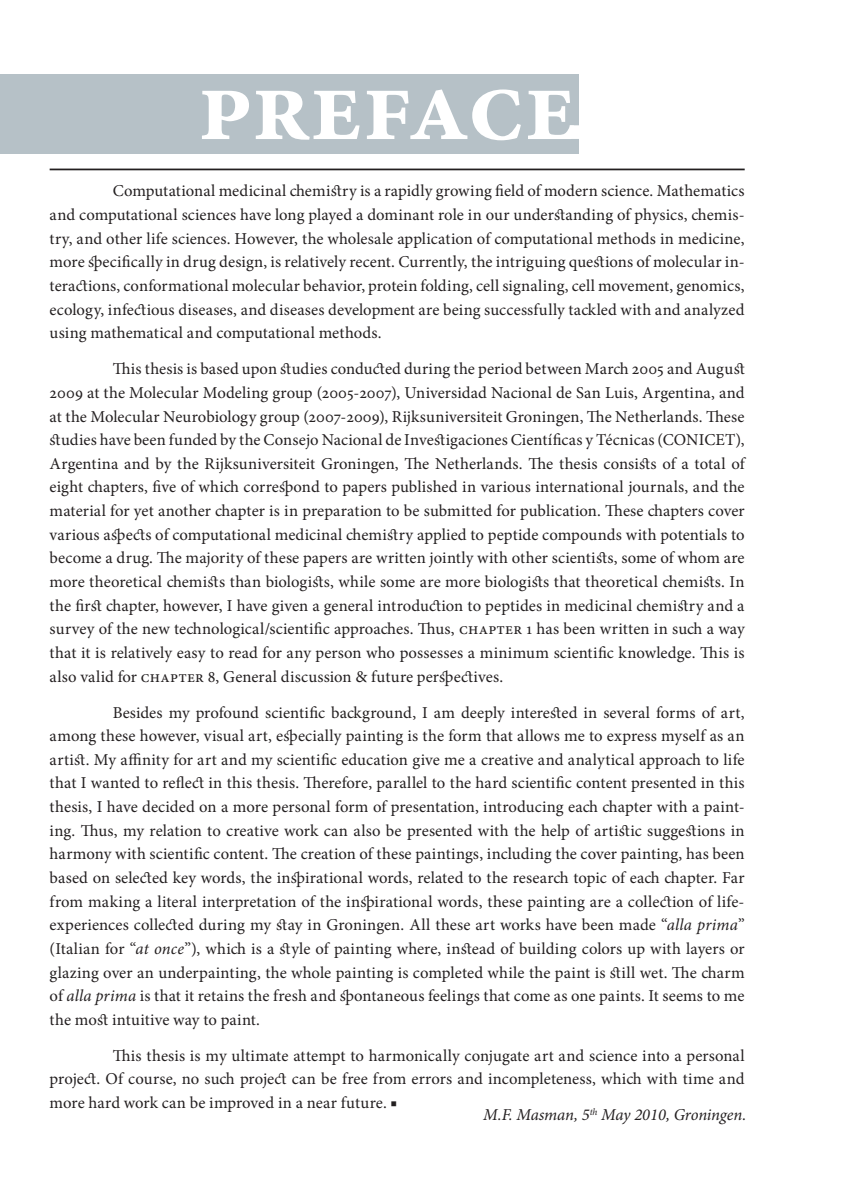
<style>
.page{position:relative;width:844px;height:1191px;background:#fff}
.page>*{position:absolute;margin:0;border:0;box-sizing:border-box;transform-origin:0 0}
.CN{font:700 101.5px "Minion Pro";letter-spacing:-.015em;color:#fff}
.Body_Text{font:16.62px/23.6px "Minion Pro";letter-spacing:.01em;color:#231f20;text-align:justify}
.t1{font:italic 16.62px "Minion Pro";letter-spacing:-.005em;color:#231f20}
.s1{font-style:italic}
</style>
<div class="page">
<div style="left:0;top:75px;width:578px;height:79px;background:#b6c1c7"></div>
<hr style="left:50px;top:169px;width:694px;height:1px;background:#231f20">
<div style="left:569px;top:125px;width:19px;height:14px;background:#fff;border:2px solid #fff"></div>
<p class="CN" style="left:198px;top:35px;width:380px">preface</p>
<p class="Body_Text" style="left:50px;top:179px;width:696px;text-indent:63px">Computational medicinal chemistry is a rapidly growing field of modern science. Mathematics and computational sciences have long played a dominant role in our understanding of physics, chemis&shy;try, and other life sciences. However, the wholesale application of computational methods in medicine, more specifically in drug design, is relatively recent. Currently, the intriguing questions of molecular in&shy;teractions, conformational molecular behavior, protein folding, cell signaling, cell movement, genomics, ecology, infectious diseases, and diseases development are being successfully tackled with and analyzed using mathematical and computational methods.</p>
<p class="Body_Text" style="left:50px;top:357px;width:696px;text-indent:63px">This thesis is based upon studies conducted during the period between March 2005 and August 2009 at the Molecular Modeling group (2005-2007), Universidad Nacional de San Luis, Argentina, and at the Molecular Neurobiology group (2007-2009), Rijksuniversiteit Groningen, The Netherlands. These studies have been funded by the Consejo Nacional de Investigaciones Científicas y Técnicas (CONICET), Argentina and by the Rijksuniversiteit Groningen, The Netherlands. The thesis consists of a total of eight chapters, five of which correspond to papers published in various international journals, and the material for yet another chapter is in preparation to be submitted for publication. These chapters cover various aspects of computational medicinal chemistry applied to peptide compounds with potentials to become a drug. The majority of these papers are written jointly with other scientists, some of whom are more theoretical chemists than biologists, while some are more biologists that theoretical chemists. In the first chapter, however, I have given a general introduction to peptides in medicinal chemistry and a survey of the new technological/scientific approaches. Thus, chapter 1 has been written in such a way that it is relatively easy to read for any person who possesses a minimum scientific knowledge. This is also valid for chapter 8, General discussion &amp; future perspectives.</p>
<p class="Body_Text" style="left:50px;top:700px;width:696px;text-indent:63px">Besides my profound scientific background, I am deeply interested in several forms of art, among these however, visual art, especially painting is the form that allows me to express myself as an artist. My affinity for art and my scientific education give me a creative and analytical approach to life that I wanted to reflect in this thesis. Therefore, parallel to the hard scientific content presented in this thesis, I have decided on a more personal form of presentation, introducing each chapter with a paint&shy;ing. Thus, my relation to creative work can also be presented with the help of artistic suggestions in harmony with scientific content. The creation of these paintings, including the cover painting, has been based on selected key words, the inspirational words, related to the research topic of each chapter. Far from making a literal interpretation of the inspirational words, these painting are a collection of life&shy;experiences collected during my stay in Groningen. All these art works have been made “<span class="s1">alla prima</span>” (Italian for “<span class="s1">at once</span>”), which is a style of painting where, instead of building colors up with layers or glazing over an underpainting, the whole painting is completed while the paint is still wet. The charm of <span class="s1">alla prima</span> is that it retains the fresh and spontaneous feelings that come as one paints. It seems to me the most intuitive way to paint.</p>
<p class="Body_Text" style="left:50px;top:1043px;width:696px;text-indent:63px">This thesis is my ultimate attempt to harmonically conjugate art and science into a personal project. Of course, no such project can be free from errors and incompleteness, which with time and more hard work can be improved in a near future. ■</p>
<p class="t1" style="left:483px;top:1103px;width:264px">M.F. Masman, 5<sup>th</sup> May 2010, Groningen.</p>
</div>
